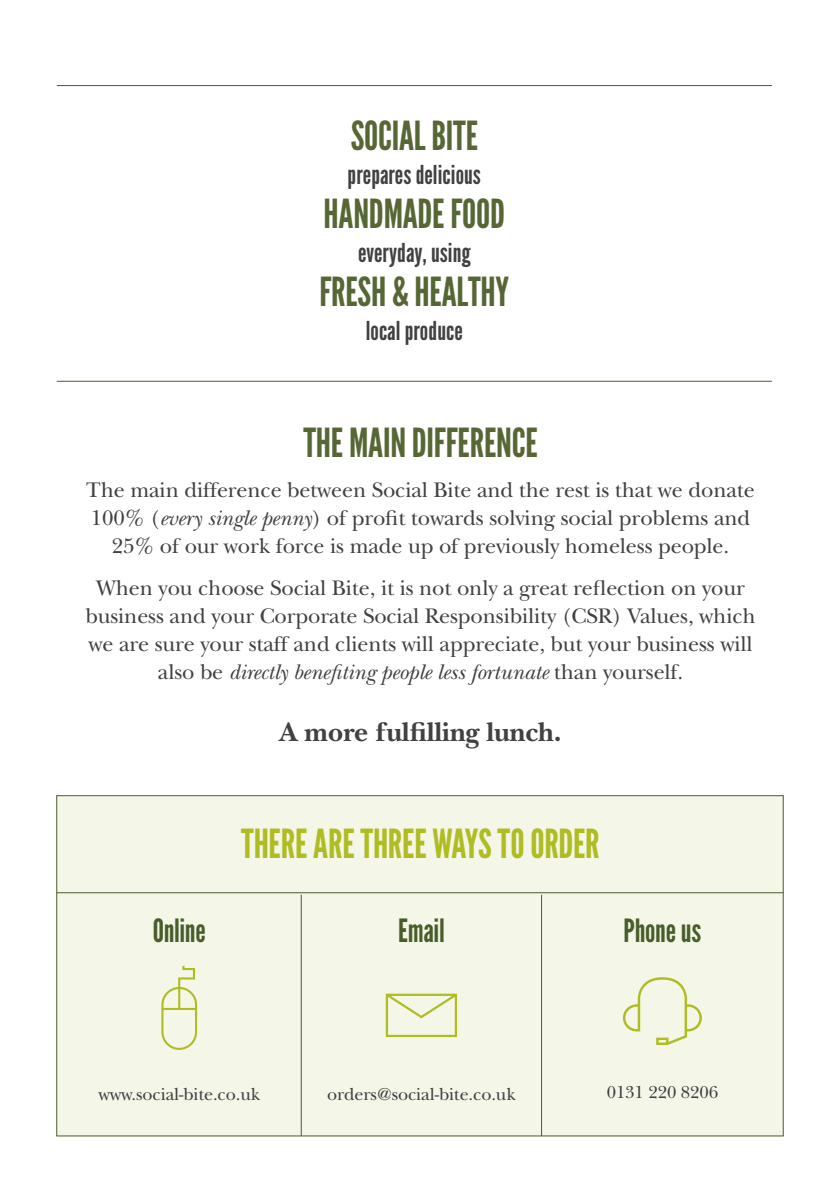
<style>
.page{position:relative;width:840px;height:1191px;background:#fff}
.page>*{position:absolute;margin:0;border:0;box-sizing:border-box;transform-origin:0 0}
.t1{font:40px "League Gothic";letter-spacing:-.005em;color:#566735}
.t2{font:40px "League Gothic";letter-spacing:-.005em;color:#afbc22}
.t3{font:32px "League Gothic";color:#485d2a}
.t4{font:700 28px "New Baskerville";letter-spacing:-.005em;color:#414042}
.t5{font:26px "League Gothic";letter-spacing:.005em;color:#414042}
.t6{font:22px/28px "New Baskerville";letter-spacing:-.005em;color:#414042;text-align:center}
.t7{font:18px "New Baskerville";letter-spacing:-.005em;color:#414042}
.s1{font-style:italic}
</style>
<div class="page">
<div style="left:56px;top:795px;width:727px;height:341px;background:#f4f6e8;border:1px solid #485d2a"></div>
<hr style="left:57px;top:381px;width:714px;height:1px;background:#485d2a">
<hr style="left:57px;top:85px;width:714px;height:1px;background:#485d2a">
<hr style="left:57px;top:892px;width:725px;height:1px;background:#485d2a">
<hr style="left:300px;top:894px;width:1px;height:242px;background:#485d2a">
<hr style="left:540px;top:894px;width:1px;height:242px;background:#485d2a">
<svg style="left:161px;top:966px;width:36px;height:84px"></svg>
<svg style="left:385px;top:993px;width:72px;height:44px"></svg>
<svg style="left:623px;top:977px;width:78px;height:68px"></svg>
<h1 class="t1" style="left:350px;top:112px;width:129px">SOCIAL BITE</h1>
<p class="t5" style="left:347px;top:160px;width:135px">PREPARES DELICIOUS</p>
<h1 class="t1" style="left:323px;top:190px;width:183px">HANDMADE FOOD</h1>
<p class="t5" style="left:358px;top:238px;width:114px">EVERYDAY, USING</p>
<h1 class="t1" style="left:319px;top:268px;width:191px">FRESH &amp; HEALTHY</h1>
<p class="t5" style="left:365px;top:316px;width:98px">LOCAL PRODUCE</p>
<h1 class="t1" style="left:303px;top:419px;width:233px">THE MAIN DIFFERENCE</h1>
<p class="t6" style="left:86px;top:476px;width:669px">The main difference between Social Bite and the rest is that we donate<br>100% (<span class="s1">every single penny</span>) of profit towards solving social problems and<br>25% of our work force is made up of previously homeless people.</p>
<p class="t6" style="left:85px;top:574px;width:671px">When you choose Social Bite, it is not only a great reflection on your business and your Corporate Social Responsibility (CSR) Values, which we are sure your staff and clients will appreciate, but your business will also be <span class="s1">directly benefiting people less fortunate</span> than yourself.</p>
<p class="t4" style="left:279px;top:715px;width:283px">A more fulfilling lunch.</p>
<h2 class="t3" style="left:153px;top:911px;width:54px">ONLINE</h2>
<h1 class="t2" style="left:241px;top:820px;width:360px">THERE ARE THREE WAYSTO ORDER</h1>
<h2 class="t3" style="left:398px;top:911px;width:48px">EMAIL</h2>
<h2 class="t3" style="left:623px;top:911px;width:79px">PHONE US</h2>
<p class="t7" style="left:98px;top:1083px;width:163px">www.social-bite.co.uk</p>
<p class="t7" style="left:327px;top:1083px;width:190px">orders@social-bite.co.uk</p>
<p class="t7" style="left:606px;top:1081px;width:113px">0131 220 8206</p>
</div>
